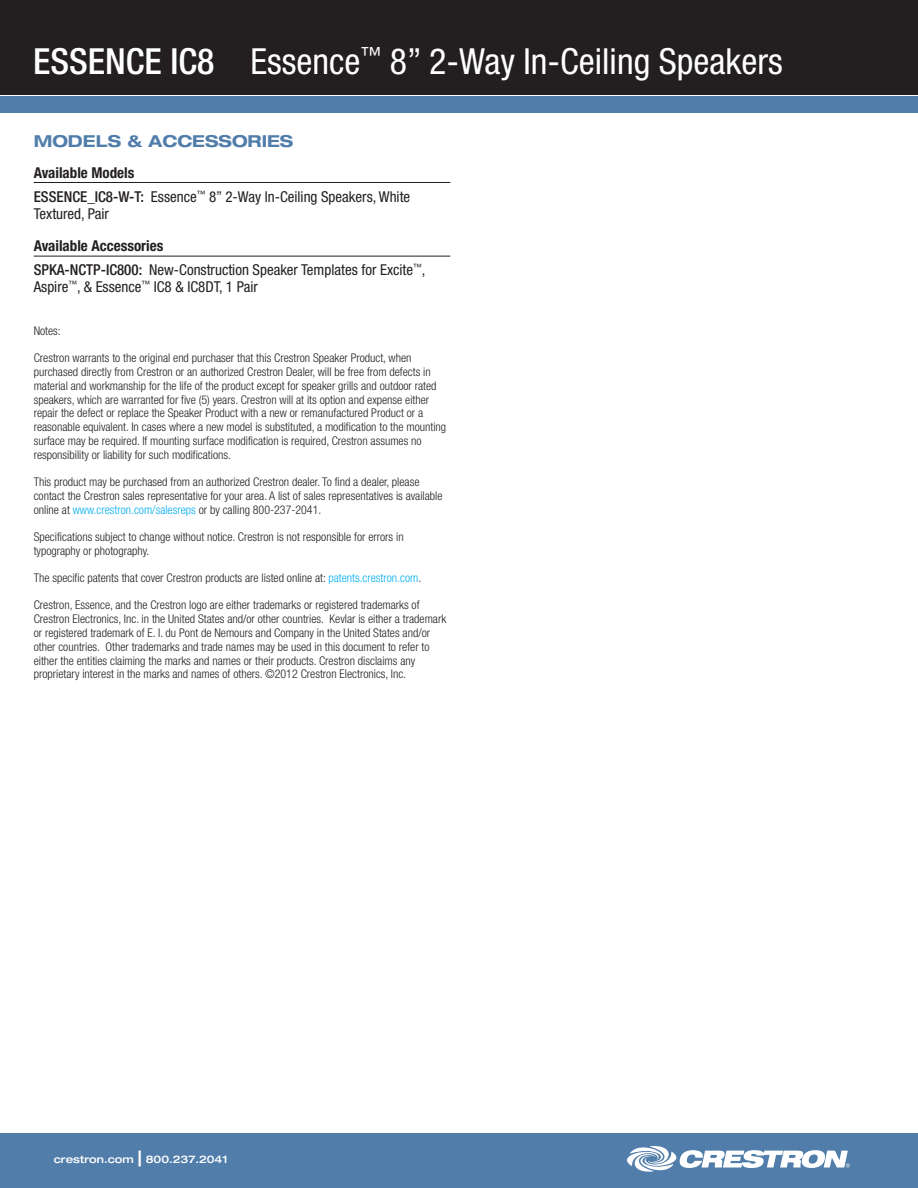
<style>
.page{position:relative;width:918px;height:1188px;background:#fff}
.page>*{position:absolute;margin:0;border:0;box-sizing:border-box;transform-origin:0 0}
.product_name_tagline{font:condensed 36px "Helvetica Neue LT Std";color:#fff}
.SPECIFICATIONS_title{font:700 expanded 16.5px "Helvetica Neue LT Std";color:#517daa}
.spec_description{font:condensed 15px/17.2px "Helvetica Neue LT Std";color:#231f20}
.available_models_hea{font:700 condensed 15px "Helvetica Neue LT Std";color:#231f20}
.endnote{font:300 condensed 12px/13.8px "Helvetica Neue LT Std";color:#231f20}
.t1{font:500 expanded 10.5px "Helvetica Neue LT Std";color:#fff}
.s1{font-weight:500}
.s2{color:#00aeef}
.s3{font-size:21px}
</style>
<div class="page">
<div style="left:0;top:0;width:918px;height:94px;background:#231f20"></div>
<div style="left:0;top:96px;width:918px;height:16px;background:#517daa"></div>
<div style="left:0;top:1134px;width:918px;height:54px;background:#517daa"></div>
<svg style="left:627px;top:1146px;width:223px;height:26px"></svg>
<hr style="left:34px;top:182px;width:416px;height:1px;background:#231f20">
<hr style="left:34px;top:256px;width:416px;height:1px;background:#231f20">
<p class="product_name_tagline" style="left:33px;top:41px;width:751px"><span class="s1">ESSENCE IC8</span> Essence<sup>™</sup> 8” 2-Way In-Ceiling Speakers</p>
<p class="SPECIFICATIONS_title" style="left:34px;top:131px;width:261px">MODELS &amp; ACCESSORIES</p>
<p class="available_models_hea" style="left:34px;top:163px;width:102px">Available Models</p>
<p class="spec_description" style="left:34px;top:188px;width:378px"><span class="s1">ESSENCE_IC8-W-T:</span> Essence<sup>™</sup> 8” 2-Way In-Ceiling Speakers, White<br>Textured, Pair</p>
<p class="available_models_hea" style="left:34px;top:237px;width:131px">Available Accessories</p>
<p class="spec_description" style="left:34px;top:261px;width:393px"><span class="s1">SPKA-NCTP-IC800:</span> New-Construction Speaker Templates for Excite<sup>™</sup>,<br>Aspire<sup>™</sup>, &amp; Essence<sup>™</sup> IC8 &amp; IC8DT, 1 Pair</p>
<p class="endnote" style="left:34px;top:324px;width:29px">Notes:</p>
<p class="endnote" style="left:34px;top:351px;width:414px">Crestron warrants to the original end purchaser that this Crestron Speaker Product, when purchased directly from Crestron or an authorized Crestron Dealer, will be free from defects in material and workmanship for the life of the product except for speaker grills and outdoor rated speakers, which are warranted for five (5) years. Crestron will at its option and expense either repair the defect or replace the Speaker Product with a new or remanufactured Product or a reasonable equivalent. In cases where a new model is substituted, a modification to the mounting surface may be required. If mounting surface modification is required, Crestron assumes no responsibility or liability for such modifications.</p>
<p class="endnote" style="left:34px;top:475px;width:410px">This product may be purchased from an authorized Crestron dealer. To find a dealer, please contact the Crestron sales representative for your area. A list of sales representatives is available online at <span class="s2">www.crestron.com/salesreps</span> or by calling 800-237-2041.</p>
<p class="endnote" style="left:34px;top:530px;width:371px">Specifications subject to change without notice. Crestron is not responsible for errors in typography or photography.</p>
<p class="endnote" style="left:34px;top:571px;width:389px">The specific patents that cover Crestron products are listed online at: <span class="s2">patents.crestron.com</span>.</p>
<p class="endnote" style="left:34px;top:598px;width:414px">Crestron, Essence, and the Crestron logo are either trademarks or registered trademarks of Crestron Electronics, Inc. in the United States and/or other countries. Kevlar is either a trademark or registered trademark of E. I. du Pont de Nemours and Company in the United States and/or other countries. Other trademarks and trade names may be used in this document to refer to either the entities claiming the marks and names or their products. Crestron disclaims any proprietary interest in the marks and names of others. ©2012 Crestron Electronics, Inc.</p>
<p class="t1" style="left:54px;top:1153px;width:175px">crestron.com <span class="s3">|</span> 800.237.2041</p>
</div>
